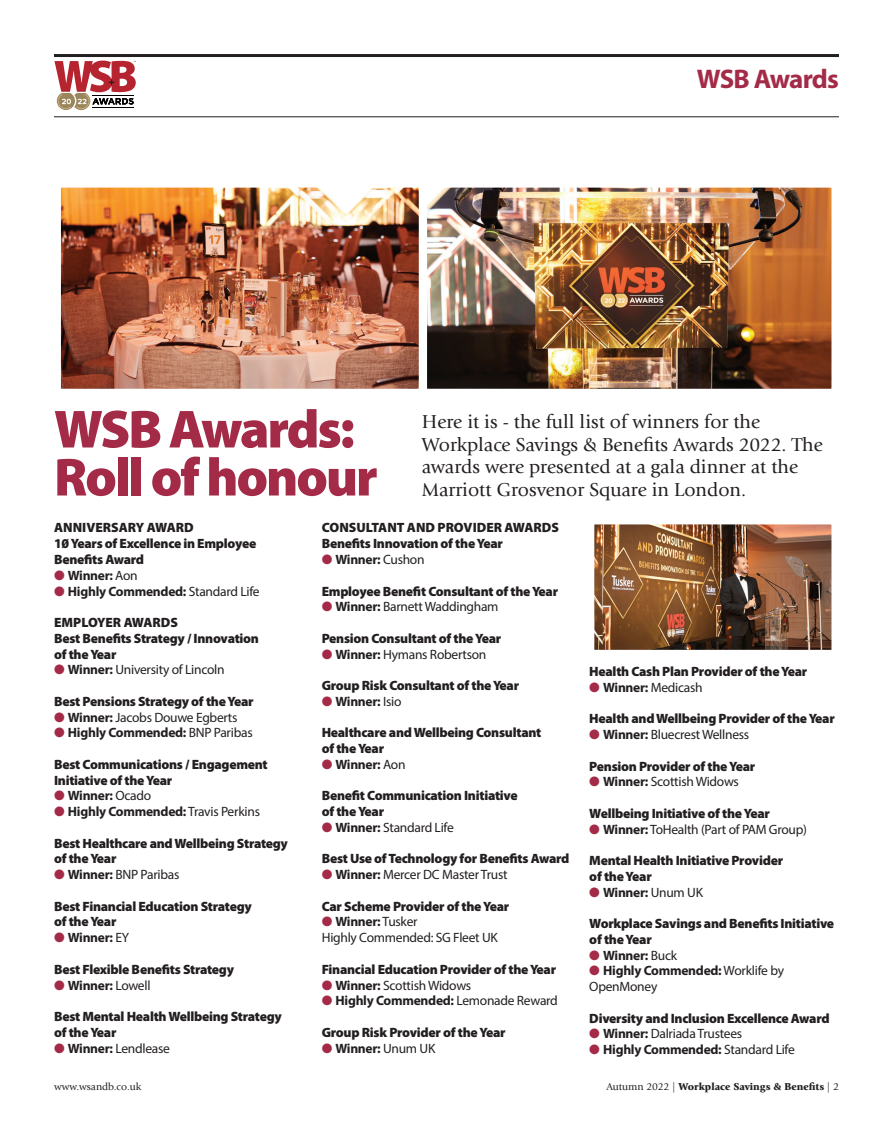
<style>
.page{position:relative;width:893px;height:1136px;background:#fff}
.page>*{position:absolute;margin:0;border:0;box-sizing:border-box;transform-origin:0 0}
.Advertorial_-_head{font:900 54px/48px "Myriad Pro";letter-spacing:-.04em;color:#a42b48}
.t1{font:700 27px "Myriad Pro";letter-spacing:-.035em;color:#a42b48}
.Standfirst{font:19.5px/22.5px "Giovanni Std";color:#231f20}
.Advertorial_-_body_i{font:900 13.5px/15.8px "Myriad Pro";letter-spacing:-.02em;color:#231f20}
.Advertorial_-_body_i-2{font:13.5px/15.8px "Myriad Pro";letter-spacing:-.02em;color:#231f20}
.Advertorial_-_body_i-3{font:700 13.5px "Myriad Pro";letter-spacing:-.02em;color:#231f20}
.Advertorial_-_body_i-4{font:900 13.5px "Myriad Pro";color:#231f20}
.Subhead_myriad_black{font:900 10.5px "Giovanni Std";color:#231f20}
.t2{font:10.5px "Giovanni Std";color:#231f20}
.s1{color:#a42b48}
.s2{font-weight:400}
.s3{font-weight:700}
</style>
<div class="page">
<hr style="left:54px;top:116px;width:785px;height:1px;background:#231f20">
<hr style="left:54px;top:54px;width:785px;height:3px;background:#231f20">
<svg style="left:54px;top:61px;width:82px;height:49px"></svg>
<img style="left:62px;top:189px;width:355px;height:198px">
<div style="left:53px;top:180px;width:373px;height:216px;border:8px solid #fff"></div>
<img style="left:596px;top:526px;width:234px;height:122px">
<div style="left:587px;top:517px;width:252px;height:140px;border:8px solid #fff"></div>
<img style="left:429px;top:189px;width:401px;height:198px">
<div style="left:420px;top:180px;width:419px;height:216px;border:8px solid #fff"></div>
<h2 class="t1" style="left:697px;top:62px;width:144px">WSB Awards</h2>
<p class="Advertorial_-_head" style="left:54px;top:403px;width:325px">WSB Awards:<br>Roll of honour</p>
<p class="Standfirst" style="left:422px;top:411px;width:402px">Here it is - the full list of winners for the Workplace Savings &amp; Benefits Awards 2022. The awards were presented at a gala dinner at the Marriott Grosvenor Square in London.</p>
<p class="Advertorial_-_body_i-4" style="left:54px;top:519px;width:141px">ANNIVERSARY AWARD</p>
<p class="Advertorial_-_body_i" style="left:54px;top:535px;width:204px">10 Years of Excellence in Employee<br>Benefits Award</p>
<p class="Advertorial_-_body_i-3" style="left:54px;top:566px;width:85px"><span class="s1">●</span> Winner: <span class="s2">Aon</span></p>
<p class="Advertorial_-_body_i-3" style="left:54px;top:582px;width:207px"><span class="s1">●</span> Highly Commended: <span class="s2">Standard Life</span></p>
<p class="Advertorial_-_body_i-4" style="left:54px;top:613px;width:125px">EMPLOYER AWARDS</p>
<p class="Advertorial_-_body_i" style="left:54px;top:629px;width:207px">Best Benefits Strategy / Innovation of the Year</p>
<p class="Advertorial_-_body_i-2" style="left:54px;top:661px;width:172px"><span class="s1">●</span> <span class="s3">Winner:</span> University of Lincoln</p>
<p class="Advertorial_-_body_i" style="left:54px;top:692px;width:201px">Best Pensions Strategy of the Year</p>
<p class="Advertorial_-_body_i-2" style="left:54px;top:709px;width:185px"><span class="s1">●</span> <span class="s3">Winner:</span> Jacobs Douwe Egberts</p>
<p class="Advertorial_-_body_i-3" style="left:54px;top:724px;width:200px"><span class="s1">●</span> Highly Commended: <span class="s2">BNP Paribas</span></p>
<p class="Advertorial_-_body_i" style="left:54px;top:755px;width:215px">Best Communications / Engagement<br>Initiative of the Year</p>
<p class="Advertorial_-_body_i-3" style="left:54px;top:787px;width:99px"><span class="s1">●</span> Winner: <span class="s2">Ocado</span></p>
<p class="Advertorial_-_body_i-3" style="left:54px;top:802px;width:208px"><span class="s1">●</span> Highly Commended: <span class="s2">Travis Perkins</span></p>
<p class="Advertorial_-_body_i" style="left:54px;top:834px;width:235px">Best Healthcare and Wellbeing Strategy of the Year</p>
<p class="Advertorial_-_body_i-2" style="left:54px;top:866px;width:127px"><span class="s1">●</span> <span class="s3">Winner:</span> BNP Paribas</p>
<p class="Advertorial_-_body_i" style="left:54px;top:897px;width:199px">Best Financial Education Strategy of the Year</p>
<p class="Advertorial_-_body_i-3" style="left:54px;top:928px;width:77px"><span class="s1">●</span> Winner: <span class="s2">EY</span></p>
<p class="Advertorial_-_body_i" style="left:54px;top:960px;width:182px">Best Flexible Benefits Strategy</p>
<p class="Advertorial_-_body_i-3" style="left:54px;top:976px;width:98px"><span class="s1">●</span> Winner: <span class="s2">Lowell</span></p>
<p class="Advertorial_-_body_i" style="left:54px;top:1007px;width:229px">Best Mental Health Wellbeing Strategy of the Year</p>
<p class="Advertorial_-_body_i-2" style="left:54px;top:1039px;width:117px"><span class="s1">●</span> <span class="s3">Winner:</span> Lendlease</p>
<p class="t2" style="left:54px;top:1080px;width:89px">www.wsandb.co.uk</p>
<p class="Advertorial_-_body_i-4" style="left:322px;top:519px;width:239px">CONSULTANT AND PROVIDER AWARDS</p>
<p class="Advertorial_-_body_i" style="left:322px;top:535px;width:183px">Benefits Innovation of the Year</p>
<p class="Advertorial_-_body_i-3" style="left:322px;top:550px;width:104px"><span class="s1">●</span> Winner: <span class="s2">Cushon</span></p>
<p class="Advertorial_-_body_i" style="left:322px;top:582px;width:238px">Employee Benefit Consultant of the Year</p>
<p class="Advertorial_-_body_i-2" style="left:322px;top:598px;width:178px"><span class="s1">●</span> <span class="s3">Winner:</span> Barnett Waddingham</p>
<p class="Advertorial_-_body_i" style="left:322px;top:629px;width:181px">Pension Consultant of the Year</p>
<p class="Advertorial_-_body_i-2" style="left:322px;top:646px;width:166px"><span class="s1">●</span> <span class="s3">Winner:</span> Hymans Robertson</p>
<p class="Advertorial_-_body_i" style="left:322px;top:677px;width:199px">Group Risk Consultant of the Year</p>
<p class="Advertorial_-_body_i-3" style="left:322px;top:692px;width:81px"><span class="s1">●</span> Winner: <span class="s2">Isio</span></p>
<p class="Advertorial_-_body_i" style="left:322px;top:724px;width:221px">Healthcare and Wellbeing Consultant of the Year</p>
<p class="Advertorial_-_body_i-3" style="left:322px;top:755px;width:85px"><span class="s1">●</span> Winner: <span class="s2">Aon</span></p>
<p class="Advertorial_-_body_i" style="left:322px;top:787px;width:198px">Benefit Communication Initiative of the Year</p>
<p class="Advertorial_-_body_i-2" style="left:322px;top:819px;width:134px"><span class="s1">●</span> <span class="s3">Winner:</span> Standard Life</p>
<p class="Advertorial_-_body_i" style="left:322px;top:850px;width:249px">Best Use of Technology for Benefits Award</p>
<p class="Advertorial_-_body_i-2" style="left:322px;top:866px;width:187px"><span class="s1">●</span> <span class="s3">Winner:</span> Mercer DC Master Trust</p>
<p class="Advertorial_-_body_i" style="left:322px;top:897px;width:189px">Car Scheme Provider of the Year</p>
<p class="Advertorial_-_body_i-3" style="left:322px;top:913px;width:97px"><span class="s1">●</span> Winner: <span class="s2">Tusker</span></p>
<p class="Advertorial_-_body_i-2" style="left:322px;top:929px;width:178px">Highly Commended: SG Fleet UK</p>
<p class="Advertorial_-_body_i" style="left:322px;top:960px;width:236px">Financial Education Provider of the Year</p>
<p class="Advertorial_-_body_i-2" style="left:322px;top:976px;width:151px"><span class="s1">●</span> <span class="s3">Winner:</span> Scottish Widows</p>
<p class="Advertorial_-_body_i-3" style="left:322px;top:991px;width:238px"><span class="s1">●</span> Highly Commended: <span class="s2">Lemonade Reward</span></p>
<p class="Advertorial_-_body_i" style="left:322px;top:1023px;width:185px">Group Risk Provider of the Year</p>
<p class="Advertorial_-_body_i-3" style="left:322px;top:1039px;width:115px"><span class="s1">●</span> Winner: <span class="s2">Unum UK</span></p>
<p class="Advertorial_-_body_i" style="left:589px;top:663px;width:220px">Health Cash Plan Provider of the Year</p>
<p class="Advertorial_-_body_i-2" style="left:589px;top:679px;width:115px"><span class="s1">●</span> <span class="s3">Winner:</span> Medicash</p>
<p class="Advertorial_-_body_i" style="left:589px;top:710px;width:247px">Health and Wellbeing Provider of the Year</p>
<p class="Advertorial_-_body_i-2" style="left:589px;top:726px;width:161px"><span class="s1">●</span> <span class="s3">Winner:</span> Bluecrest Wellness</p>
<p class="Advertorial_-_body_i" style="left:589px;top:757px;width:167px">Pension Provider of the Year</p>
<p class="Advertorial_-_body_i-2" style="left:589px;top:773px;width:151px"><span class="s1">●</span> <span class="s3">Winner:</span> Scottish Widows</p>
<p class="Advertorial_-_body_i" style="left:589px;top:804px;width:182px">Wellbeing Initiative of the Year</p>
<p class="Advertorial_-_body_i-2" style="left:589px;top:820px;width:219px"><span class="s1">●</span> <span class="s3">Winner:</span> ToHealth (Part of PAM Group)</p>
<p class="Advertorial_-_body_i" style="left:589px;top:852px;width:195px">Mental Health Initiative Provider of the Year</p>
<p class="Advertorial_-_body_i-3" style="left:589px;top:883px;width:115px"><span class="s1">●</span> Winner: <span class="s2">Unum UK</span></p>
<p class="Advertorial_-_body_i" style="left:589px;top:915px;width:246px">Workplace Savings and Benefits Initiative of the Year</p>
<p class="Advertorial_-_body_i-3" style="left:589px;top:946px;width:89px"><span class="s1">●</span> Winner: <span class="s2">Buck</span></p>
<p class="Advertorial_-_body_i-2" style="left:589px;top:962px;width:196px"><span class="s1">●</span> <span class="s3">Highly Commended:</span> Worklife by<br>OpenMoney</p>
<p class="Advertorial_-_body_i" style="left:589px;top:1009px;width:242px">Diversity and Inclusion Excellence Award</p>
<p class="Advertorial_-_body_i-2" style="left:589px;top:1025px;width:154px"><span class="s1">●</span> <span class="s3">Winner:</span> Dalriada Trustees</p>
<p class="Advertorial_-_body_i-3" style="left:589px;top:1040px;width:207px"><span class="s1">●</span> Highly Commended: <span class="s2">Standard Life</span></p>
<p class="Subhead_myriad_black" style="left:606px;top:1079px;width:234px"><span class="s2">Autumn 2022 |</span> Workplace Savings &amp; Benefits <span class="s2">| 2</span></p>
</div>
